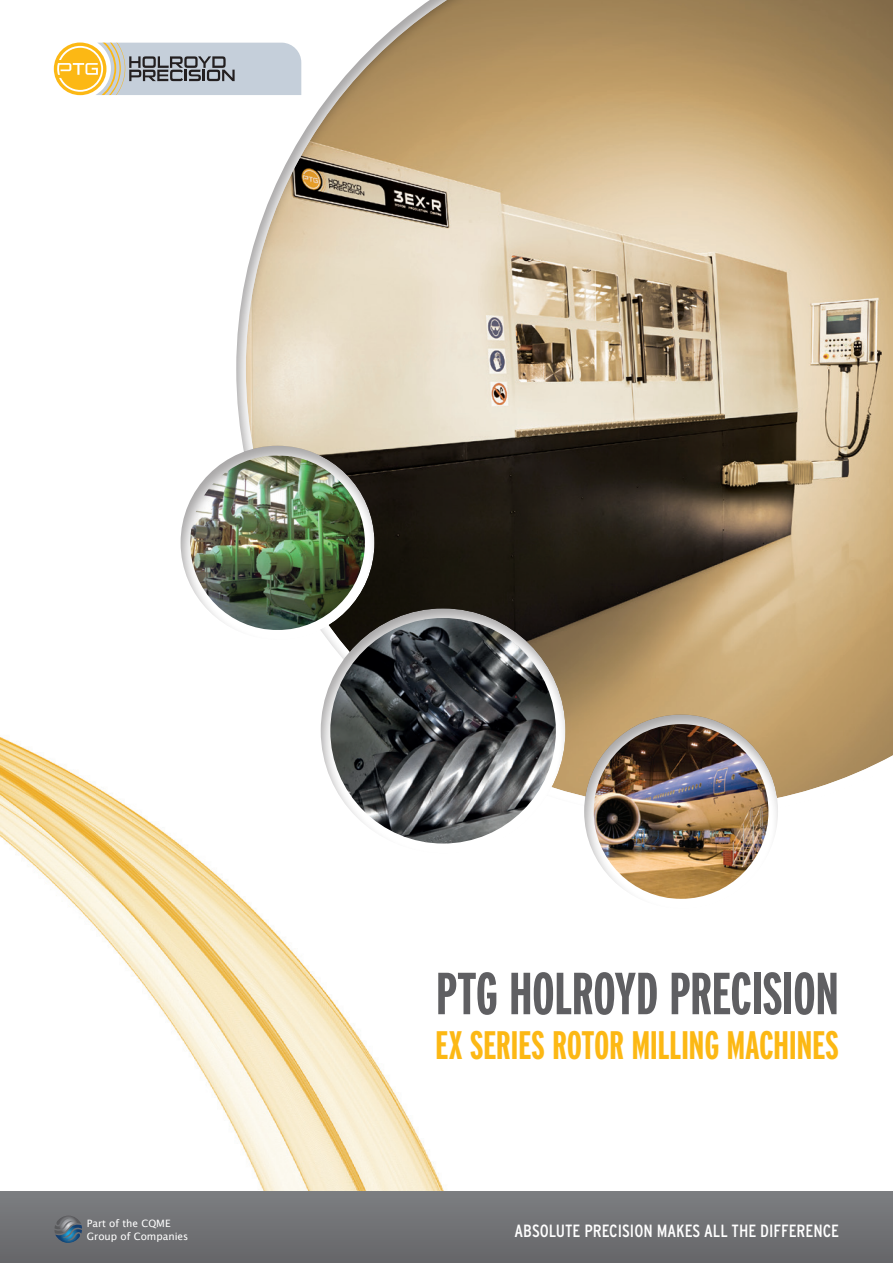
<style>
.page{position:relative;width:893px;height:1263px;background:#fff}
.page>*{position:absolute;margin:0;border:0;box-sizing:border-box;transform-origin:0 0}
.t1{font:700 extra-condensed 59.25px "Interstate";letter-spacing:-.015em;color:#5f5f62}
.t2{font:700 extra-condensed 39.75px "Interstate";letter-spacing:-.015em;color:#fcb814}
.t3{font:condensed 17.7px "Interstate";color:#fff}
.t4{font:10.2px/12.1px "Lucida Grande";color:#fff}
</style>
<div class="page">
<img style="left:0;top:736px;width:481px;height:456px">
<div style="left:235px;top:0;width:658px;height:820px;background:#231f20;opacity:.4"></div>
<div style="left:178px;top:445px;width:197px;height:196px;background:#231f20;opacity:.4"></div>
<div style="left:582px;top:713px;width:196px;height:197px;background:#231f20;opacity:.4"></div>
<div style="left:318px;top:608px;width:249px;height:247px;background:#231f20;opacity:.4"></div>
<div style="left:0;top:1192px;width:893px;height:71px;background:#717275"></div>
<svg style="left:54px;top:1216px;width:28px;height:27px"></svg>
<svg style="left:57px;top:43px;width:244px;height:52px;background:#c3bfae"></svg>
<h1 class="t1" style="left:436px;top:961px;width:405px">PTG HOLROYD PRECISION</h1>
<h2 class="t2" style="left:435px;top:1023px;width:405px">EX SERIES ROTOR MILLING MACHINES</h2>
<p class="t4" style="left:87px;top:1218px;width:103px">Part of the CQME<br>Group of Companies</p>
<p class="t3" style="left:514px;top:1220px;width:326px">ABSOLUTE PRECISION MAKES ALL THE DIFFERENCE</p>
</div>
